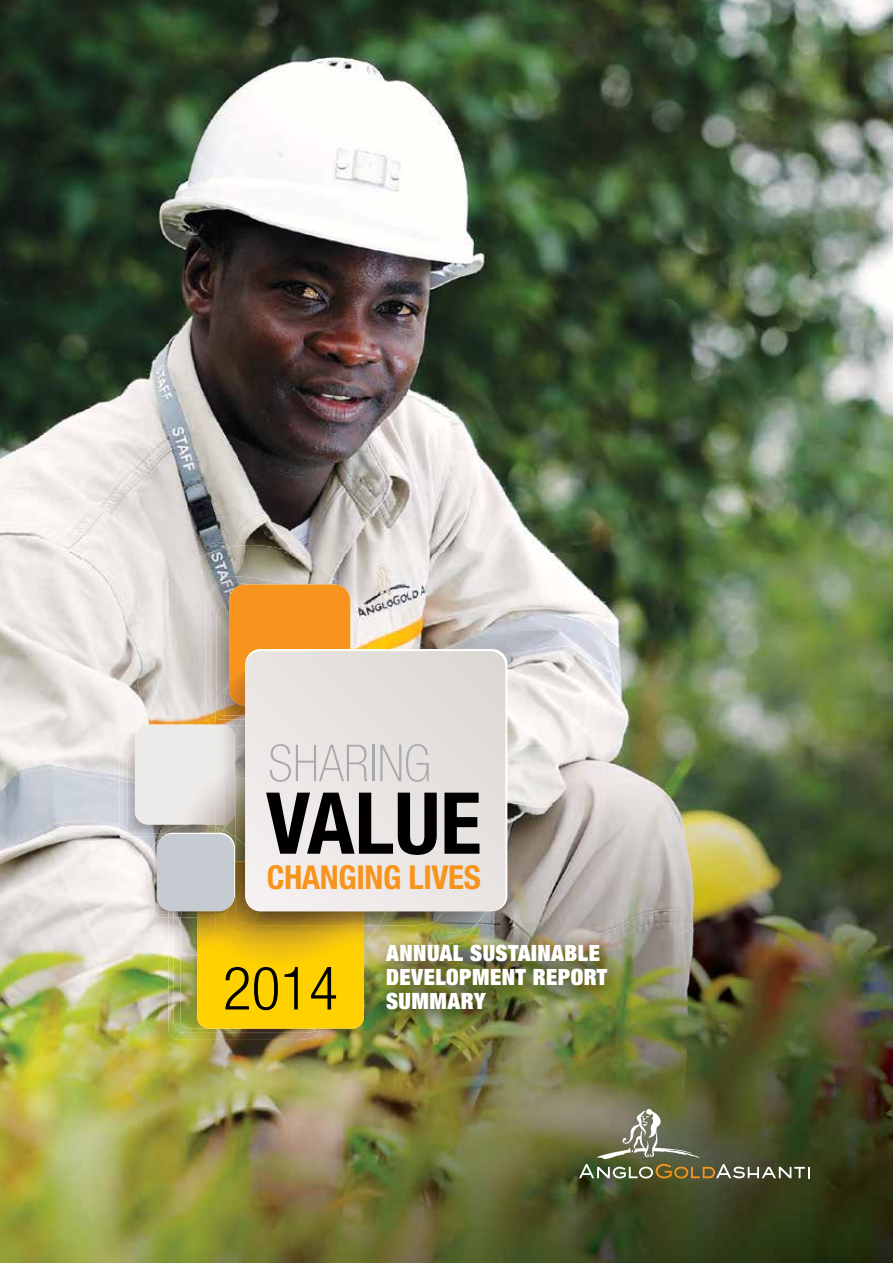
<style>
.page{position:relative;width:893px;height:1263px;background:#fff}
.page>*{position:absolute;margin:0;border:0;box-sizing:border-box;transform-origin:0 0}
.t1{font:700 condensed 85.5px "Helvetica Neue";color:#000}
.t2{font:300 condensed 60px "Helvetica Neue";color:#000}
.t3{font:100 condensed 51px "Helvetica Neue";color:#a7a9ac}
.t4{font:700 condensed 33px "Helvetica Neue";letter-spacing:-.01em;color:#f7941e}
.t5{font:900 expanded 22.5px/24px "Helvetica Neue";letter-spacing:.02em;color:#fff}
</style>
<div class="page">
<img style="left:0;top:0;width:810px;height:396px">
<img style="left:810px;top:0;width:83px;height:1263px">
<img style="left:0;top:396px;width:238px;height:209px">
<img style="left:238px;top:396px;width:573px;height:157px">
<img style="left:369px;top:553px;width:442px;height:52px">
<img style="left:0;top:605px;width:145px;height:157px">
<img style="left:369px;top:605px;width:442px;height:105px">
<img style="left:447px;top:710px;width:364px;height:553px">
<img style="left:0;top:762px;width:134px;height:501px">
<img style="left:134px;top:949px;width:52px;height:314px">
<img style="left:343px;top:945px;width:104px;height:318px">
<img style="left:186px;top:1028px;width:157px;height:235px">
<img style="left:168px;top:951px;width:154px;height:89px">
<img style="left:174px;top:953px;width:147px;height:80px">
<img style="left:180px;top:955px;width:25px;height:73px">
<div style="left:197px;top:862px;width:167px;height:166px;background:#ffd100;border-radius:12px"></div>
<img style="left:128px;top:545px;width:241px;height:180px">
<img style="left:206px;top:591px;width:9px;height:134px">
<img style="left:212px;top:576px;width:139px;height:73px">
<img style="left:210px;top:582px;width:41px;height:136px">
<img style="left:216px;top:601px;width:13px;height:87px">
<img style="left:120px;top:741px;width:8px;height:98px">
<img style="left:124px;top:730px;width:31px;height:106px">
<img style="left:123px;top:735px;width:12px;height:101px">
<img style="left:127px;top:750px;width:28px;height:83px">
<div style="left:229px;top:584px;width:121px;height:122px;background:#f7941e;border-radius:16px"></div>
<div style="left:135px;top:725px;width:100px;height:99px;background:#edebe9;border-radius:13px"></div>
<svg style="left:215px;top:706px;width:9px;height:19px"></svg>
<img style="left:216px;top:688px;width:8px;height:27px">
<img style="left:379px;top:911px;width:109px;height:21px">
<img style="left:224px;top:719px;width:12px;height:7px">
<img style="left:224px;top:686px;width:21px;height:29px">
<img style="left:229px;top:672px;width:16px;height:34px">
<img style="left:224px;top:725px;width:11px;height:23px">
<img style="left:252px;top:925px;width:112px;height:8px">
<img style="left:235px;top:747px;width:1px;height:30px">
<img style="left:225px;top:748px;width:10px;height:76px">
<img style="left:400px;top:911px;width:55px;height:14px">
<img style="left:236px;top:715px;width:9px;height:25px">
<img style="left:239px;top:715px;width:6px;height:11px">
<img style="left:243px;top:712px;width:2px;height:7px">
<img style="left:236px;top:779px;width:164px;height:146px">
<img style="left:264px;top:911px;width:100px;height:14px">
<img style="left:236px;top:740px;width:9px;height:39px">
<img style="left:129px;top:836px;width:39px;height:113px">
<img style="left:168px;top:922px;width:6px;height:29px">
<img style="left:174px;top:932px;width:6px;height:21px">
<img style="left:180px;top:950px;width:17px;height:5px">
<svg style="left:197px;top:933px;width:176px;height:48px"></svg>
<img style="left:174px;top:922px;width:6px;height:10px">
<img style="left:180px;top:922px;width:17px;height:28px">
<img style="left:197px;top:917px;width:35px;height:38px">
<img style="left:152px;top:843px;width:16px;height:74px">
<img style="left:197px;top:912px;width:18px;height:5px">
<img style="left:154px;top:841px;width:14px;height:73px">
<svg style="left:168px;top:912px;width:29px;height:10px"></svg>
<img style="left:182px;top:911px;width:15px;height:1px">
<img style="left:197px;top:911px;width:18px;height:1px">
<img style="left:215px;top:917px;width:31px;height:28px">
<svg style="left:155px;top:757px;width:73px;height:86px"></svg>
<img style="left:224px;top:830px;width:12px;height:32px">
<img style="left:224px;top:862px;width:28px;height:71px">
<svg style="left:215px;top:910px;width:14px;height:7px"></svg>
<img style="left:224px;top:907px;width:6px;height:6px">
<img style="left:236px;top:837px;width:9px;height:25px">
<img style="left:236px;top:862px;width:28px;height:63px">
<svg style="left:245px;top:651px;width:260px;height:260px;background:#e8e4e1"></svg>
<svg style="left:158px;top:833px;width:77px;height:77px"></svg>
<div style="left:157px;top:834px;width:77px;height:77px;background:#c5cbd1;border-radius:15px"></div>
<div style="left:374px;top:932px;width:257px;height:102px;background:#000;opacity:.75"></div>
<svg style="left:579px;top:1109px;width:231px;height:69px;background:#646848"></svg>
<h3 class="t3" style="left:268px;top:734px;width:164px">SHARING</h3>
<h1 class="t1" style="left:266px;top:771px;width:217px">VALUE</h1>
<h3 class="t4" style="left:267px;top:857px;width:216px">CHANGING LIVES</h3>
<h2 class="t2" style="left:223px;top:954px;width:117px">2014</h2>
<p class="t5" style="left:386px;top:941px;width:223px">ANNUAL SUSTAINABLE<br>DEVELOPMENT REPORT</p>
<p class="t5" style="left:386px;top:989px;width:101px">SUMMARY</p>
</div>
